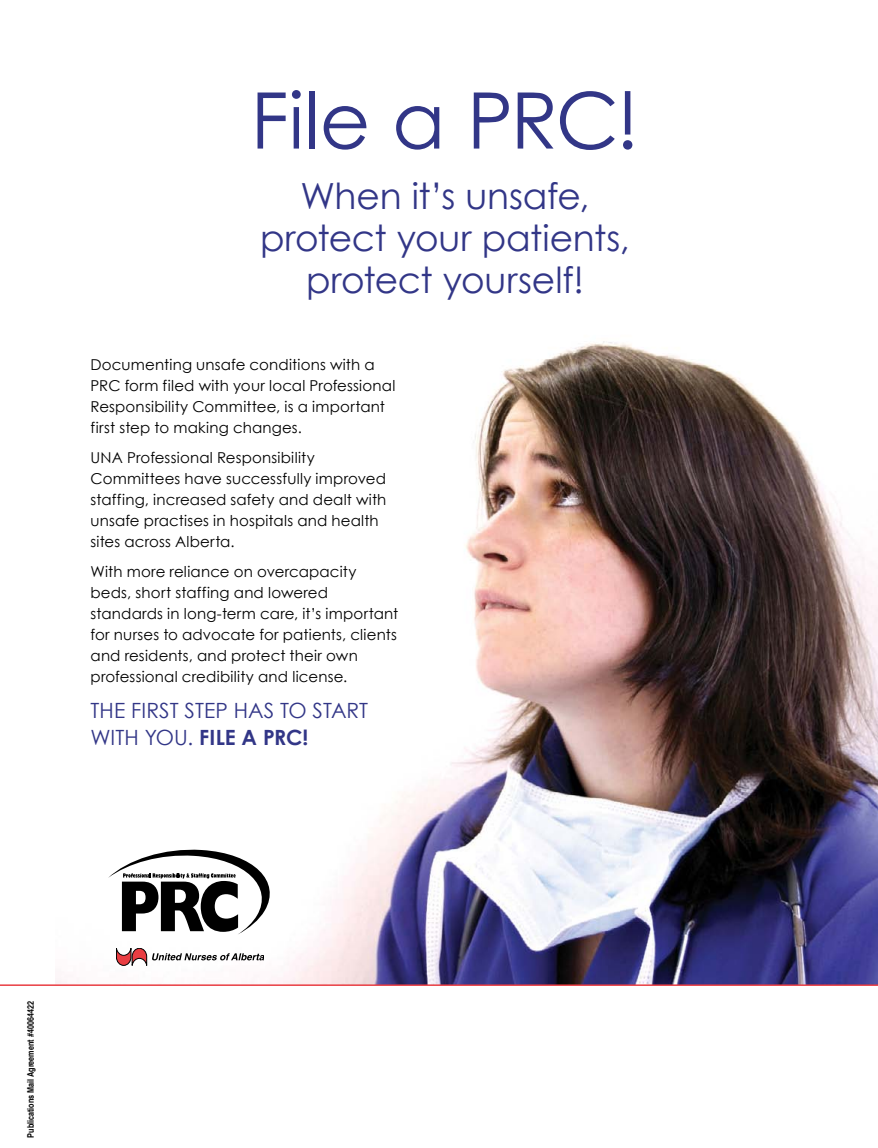
<style>
.page{position:relative;width:878px;height:1148px;background:#fff}
.page>*{position:absolute;margin:0;border:0;box-sizing:border-box;transform-origin:0 0}
.t1{font:78px "Century Gothic";letter-spacing:-.015em;color:#323687}
.t2{font:36px/42px "Century Gothic";letter-spacing:-.005em;color:#323687;text-align:center}
.t3{font:21px/27px "Century Gothic";letter-spacing:.015em;color:#323687}
.t4{font:15px/21px "Century Gothic";letter-spacing:.01em;color:#000}
.t5{font:700 9px "Helvetica";color:#000;scale:.8 1}
.s1{font-weight:700}
</style>
<div class="page">
<img style="left:56px;top:341px;width:822px;height:643px">
<svg style="left:108px;top:847px;width:174px;height:87px"></svg>
<svg style="left:116px;top:948px;width:148px;height:17px"></svg>
<hr style="left:0;top:984px;width:878px;height:1px;background:#e93d42">
<h1 class="t1" style="left:251px;top:73px;width:390px">File a PRC!</h1>
<h2 class="t2" style="left:260px;top:174px;width:371px">When it’s unsafe, protect your patients, protect yourself!</h2>
<p class="t4" style="left:90px;top:354px;width:306px">Documenting unsafe conditions with a PRC form filed with your local Professional Responsibility Committee, is a important first step to making changes.</p>
<p class="t4" style="left:90px;top:447px;width:297px">UNA Professional Responsibility Committees have successfully improved staffing, increased safety and dealt with unsafe practises in hospitals and health sites across Alberta.</p>
<p class="t4" style="left:90px;top:561px;width:309px">With more reliance on overcapacity beds, short staffing and lowered standards in long-term care, it’s important for nurses to advocate for patients, clients and residents, and protect their own professional credibility and license.</p>
<h3 class="t3" style="left:90px;top:697px;width:245px">The first step has to start with you. <span class="s1">File a PRC!</span></h3>
<p class="t5" style="left:23px;top:1137px;width:172px;rotate:-90deg">Publications Mail Agreement #40064422</p>
</div>
